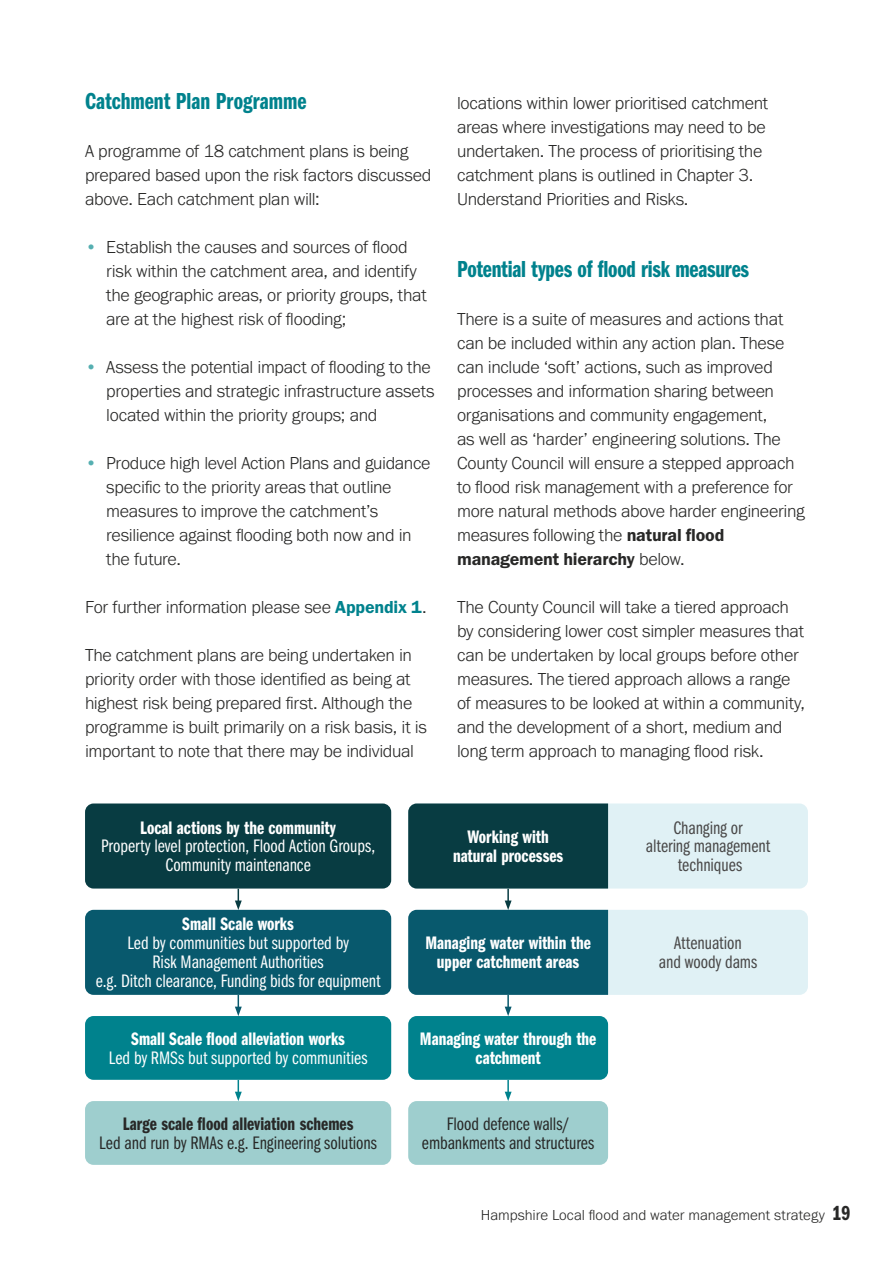
<style>
.page{position:relative;width:893px;height:1263px;background:#fff}
.page>*{position:absolute;margin:0;border:0;box-sizing:border-box;transform-origin:0 0}
.Heading_3{font:24px "Franklin Gothic URW Com Dem";letter-spacing:-.005em;color:#00828d}
.t1{font:18.75px/18.8px "Franklin Gothic URW Com Boo";color:#fff;text-align:center}
.t2{font:18.75px/18.8px "Franklin Gothic URW Com Boo";color:#282827;text-align:center}
.t3{font:18.75px/18.8px "Franklin Gothic URW Com Dem";color:#fff;text-align:center}
.t4{font:18.75px/18.8px "Franklin Gothic URW Com Boo";letter-spacing:-.005em;color:#494848;text-align:center}
.Body_copy{font:300 18px/24px "Franklin Gothic URW";letter-spacing:-.015em;color:#282827}
.t5{font:300 15px "Franklin Gothic URW";color:#282827}
.s1{color:#55afb1}
.s2{font-family:"Franklin Gothic URW Dem";font-weight:400;color:#00828d}
.s3{font-family:"Franklin Gothic URW Dem";font-weight:400}
.s4{font-family:"Franklin Gothic URW Com Dem"}
.s5{font-family:"Franklin Gothic URW Com Dem";font-weight:400;font-size:21px}
</style>
<div class="page">
<svg style="left:235px;top:889px;width:7px;height:21px"></svg>
<svg style="left:235px;top:995px;width:7px;height:21px"></svg>
<svg style="left:235px;top:1080px;width:7px;height:21px"></svg>
<div style="left:85px;top:803px;width:306px;height:85px;background:#083c42;border-radius:9px"></div>
<div style="left:85px;top:1101px;width:306px;height:64px;background:#9ecece;border-radius:9px"></div>
<div style="left:85px;top:1016px;width:306px;height:64px;background:#00828d;border-radius:9px"></div>
<div style="left:85px;top:910px;width:306px;height:85px;background:#08596d;border-radius:9px"></div>
<div style="left:408px;top:803px;width:400px;height:85px;background:#e0f1f5;border-radius:9px"></div>
<div style="left:408px;top:1101px;width:200px;height:64px;background:#9ecece;border-radius:9px"></div>
<div style="left:408px;top:1016px;width:200px;height:64px;background:#00828d;border-radius:9px"></div>
<div style="left:408px;top:910px;width:400px;height:85px;background:#e0f1f5;border-radius:9px"></div>
<svg style="left:408px;top:803px;width:200px;height:213px"></svg>
<svg style="left:505px;top:1080px;width:7px;height:21px"></svg>
<p class="Heading_3" style="left:85px;top:84px;width:223px">Catchment Plan Programme</p>
<p class="Body_copy" style="left:85px;top:139px;width:348px">A programme of 18 catchment plans is being prepared based upon the risk factors discussed above. Each catchment plan will:</p>
<p class="Body_copy" style="left:106px;top:235px;width:322px;text-indent:-21px"><span class="s1">•</span> Establish the causes and sources of flood risk within the catchment area, and identify the geographic areas, or priority groups, that are at the highest risk of flooding;</p>
<p class="Body_copy" style="left:106px;top:355px;width:330px;text-indent:-21px"><span class="s1">•</span> Assess the potential impact of flooding to the properties and strategic infrastructure assets located within the priority groups; and</p>
<p class="Body_copy" style="left:106px;top:451px;width:326px;text-indent:-21px"><span class="s1">•</span> Produce high level Action Plans and guidance specific to the priority areas that outline measures to improve the catchment’s resilience against flooding both now and in the future.</p>
<p class="Body_copy" style="left:85px;top:595px;width:343px">For further information please see <span class="s2">Appendix 1</span>.</p>
<p class="Body_copy" style="left:85px;top:643px;width:343px">The catchment plans are being undertaken in priority order with those identified as being at highest risk being prepared first. Although the programme is built primarily on a risk basis, it is important to note that there may be individual</p>
<p class="Body_copy" style="left:457px;top:91px;width:313px">locations within lower prioritised catchment areas where investigations may need to be undertaken. The process of prioritising the catchment plans is outlined in Chapter 3.<br>Understand Priorities and Risks.</p>
<p class="Heading_3" style="left:457px;top:252px;width:294px">Potential types of flood risk measures</p>
<p class="Body_copy" style="left:457px;top:307px;width:349px">There is a suite of measures and actions that can be included within any action plan. These can include ‘soft’ actions, such as improved processes and information sharing between organisations and community engagement,<br>as well as ‘harder’ engineering solutions. The County Council will ensure a stepped approach to flood risk management with a preference for more natural methods above harder engineering measures following the <span class="s3">natural flood management hierarchy</span> below.</p>
<p class="Body_copy" style="left:457px;top:595px;width:349px">The County Council will take a tiered approach by considering lower cost simpler measures that can be undertaken by local groups before other measures. The tiered approach allows a range of measures to be looked at within a community, and the development of a short, medium and long term approach to managing flood risk.</p>
<p class="t1" style="left:101px;top:817px;width:276px"><span class="s4">Local actions by the community<br></span>Property level protection, Flood Action Groups,<br>Community maintenance</p>
<p class="t3" style="left:453px;top:826px;width:112px">Working with natural processes</p>
<p class="t4" style="left:646px;top:817px;width:126px">Changing or<br>altering management techniques</p>
<p class="t1" style="left:96px;top:914px;width:286px"><span class="s4">Small Scale works<br></span>Led by communities but supported by<br>Risk Management Authorities<br>e.g. Ditch clearance, Funding bids for equipment</p>
<p class="t1" style="left:109px;top:1028px;width:260px"><span class="s4">Small Scale flood alleviation works<br></span>Led by RMSs but supported by communities</p>
<p class="t2" style="left:99px;top:1113px;width:279px"><span class="s4">Large scale flood alleviation schemes<br></span>Led and run by RMAs e.g. Engineering solutions</p>
<p class="t3" style="left:425px;top:932px;width:167px">Managing water within the upper catchment areas</p>
<p class="t4" style="left:659px;top:933px;width:100px">Attenuation<br>and woody dams</p>
<p class="t3" style="left:420px;top:1028px;width:178px">Managing water through the catchment</p>
<p class="t2" style="left:422px;top:1113px;width:174px">Flood defence walls/ embankments and structures</p>
<p class="t5" style="left:481px;top:1205px;width:371px">Hampshire Local flood and water management strategy <span class="s5">19</span></p>
</div>
